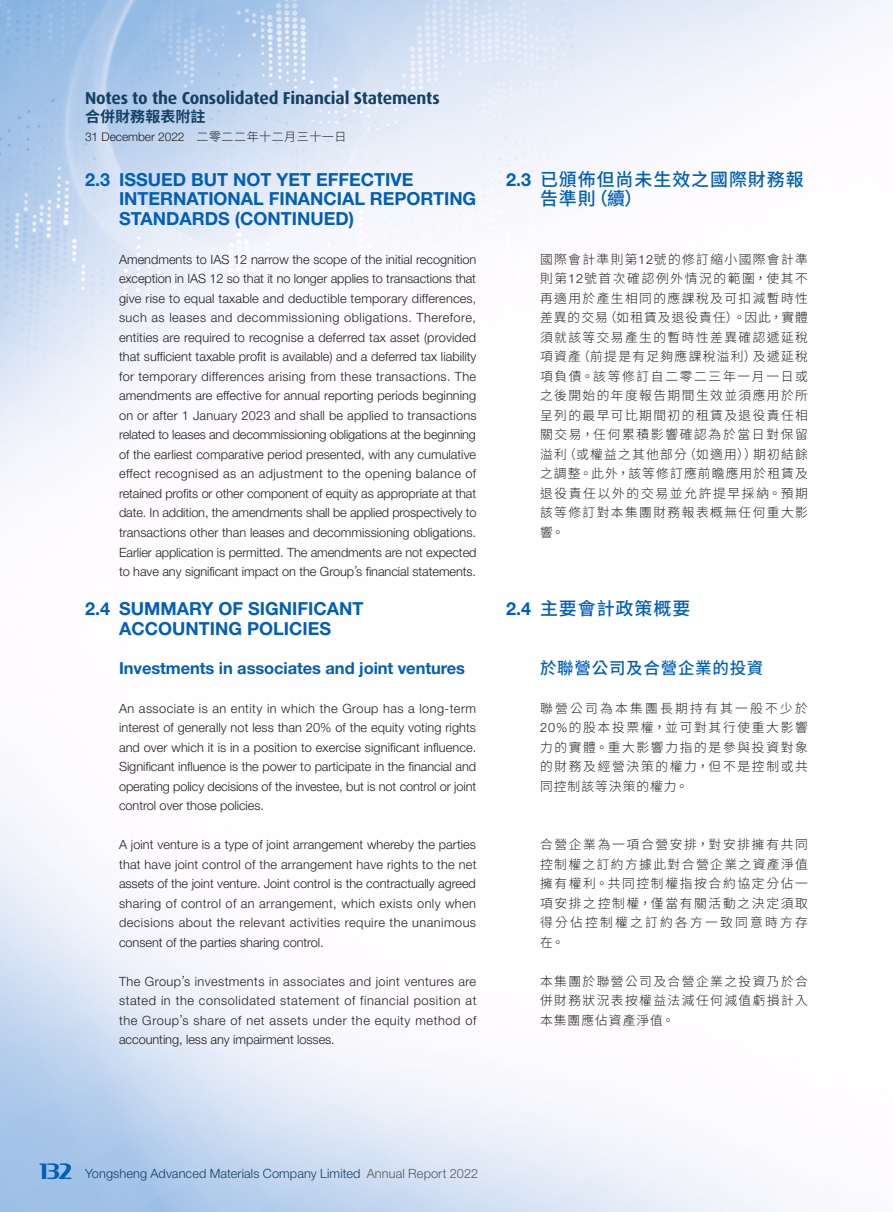
<style>
.page{position:relative;width:893px;height:1212px;background:#fff}
.page>*{position:absolute;margin:0;border:0;box-sizing:border-box;transform-origin:0 0}
.Heading_1{font:700 18px/19.5px "Helvetica Neue LT Std";color:#005fb9}
.C_Heading_1{font:500 18px/19.5px "Source Han Sans TC";letter-spacing:.05em;color:#005fb9}
.t1{font:700 17.25px "Dax";letter-spacing:-.01em;color:#124164}
.Heading_2{font:700 16.5px "Helvetica Neue LT Std";letter-spacing:-.005em;color:#005fb9}
.C_Heading_2{font:500 16.5px "Source Han Sans TC";letter-spacing:.045em;color:#005fb9}
.t2{font:700 15px "Source Han Sans TC";letter-spacing:.005em;color:#124164}
.Body_Text{font:300 12.75px/19.5px "Helvetica Neue LT Std";letter-spacing:-.005em;color:#231f20;text-align:justify}
.C_Body_Text{font:300 12.75px/19.5px "Source Han Sans TC";letter-spacing:.13em;color:#231f20;text-align:justify}
.t3{font:300 12.75px "Helvetica Neue LT Std";letter-spacing:.01em;color:#124164}
.t4{font:300 12px "Helvetica Neue LT Std";letter-spacing:-.005em;color:#231f20}
.s1{font-family:"Source Han Sans TC"}
.s2{font-family:"Helvetica Neue LT Std";font-weight:700}
.s3{font-family:"Helvetica Neue LT Std"}
.s4{font-family:"Condor";font-weight:700;font-size:21px;color:#005fb9}
.s5{color:#57585a}
</style>
<div class="page">
<img style="left:0;top:0;width:890px;height:1212px">
<h2 class="t1" style="left:85px;top:88px;width:356px">Notes to the Consolidated Financial Statements</h2>
<p class="t2" style="left:85px;top:108px;width:122px">合併財務報表附註</p>
<p class="t4" style="left:85px;top:130px;width:263px">31 December 2022<span class="s1">　二零二二年十二月三十一日</span></p>
<p class="Heading_1" style="left:119px;top:169px;width:359px;text-indent:-34px">2.3 ISSUED BUT NOT YET EFFECTIVE<br>INTERNATIONAL FINANCIAL REPORTING<br>STANDARDS (CONTINUED)</p>
<p class="Body_Text" style="left:119px;top:249px;width:359px">Amendments to IAS 12 narrow the scope of the initial recognition exception in IAS 12 so that it no longer applies to transactions that give rise to equal taxable and deductible temporary differences, such as leases and decommissioning obligations. Therefore, entities are required to recognise a deferred tax asset (provided that sufficient taxable profit is available) and a deferred tax liability for temporary differences arising from these transactions. The amendments are effective for annual reporting periods beginning on or after 1 January 2023 and shall be applied to transactions related to leases and decommissioning obligations at the beginning of the earliest comparative period presented, with any cumulative effect recognised as an adjustment to the opening balance of retained profits or other component of equity as appropriate at that date. In addition, the amendments shall be applied prospectively to transactions other than leases and decommissioning obligations.<br>Earlier application is permitted. The amendments are not expected to have any significant impact on the Group’s financial statements.</p>
<p class="Heading_1" style="left:85px;top:598px;width:280px;text-align:center">2.4 SUMMARY OF SIGNIFICANT<br>ACCOUNTING POLICIES</p>
<p class="Heading_2" style="left:119px;top:657px;width:348px">Investments in associates and joint ventures</p>
<p class="Body_Text" style="left:119px;top:698px;width:359px">An associate is an entity in which the Group has a long-term interest of generally not less than 20% of the equity voting rights and over which it is in a position to exercise significant influence.<br>Significant influence is the power to participate in the financial and operating policy decisions of the investee, but is not control or joint control over those policies.</p>
<p class="Body_Text" style="left:119px;top:834px;width:359px">A joint venture is a type of joint arrangement whereby the parties that have joint control of the arrangement have rights to the net assets of the joint venture. Joint control is the contractually agreed sharing of control of an arrangement, which exists only when decisions about the relevant activities require the unanimous consent of the parties sharing control.</p>
<p class="Body_Text" style="left:119px;top:971px;width:359px">The Group’s investments in associates and joint ventures are stated in the consolidated statement of financial position at the Group’s share of net assets under the equity method of accounting, less any impairment losses.</p>
<p class="C_Heading_1" style="left:540px;top:170px;width:265px;text-indent:-34px"><span class="s2">2.3</span> 已頒佈但尚未生效之國際財務報告準則（續）</p>
<p class="C_Body_Text" style="left:540px;top:250px;width:269px">國際會計準則第<span class="s3">12</span>號的修訂縮小國際會計準則第<span class="s3">12</span>號首次確認例外情況的範圍，使其不再適用於產生相同的應課稅及可扣減暫時性差異的交易（如租賃及退役責任）。因此，實體須就該等交易產生的暫時性差異確認遞延稅項資產（前提是有足夠應課稅溢利）及遞延稅項負債。該等修訂自二零二三年一月一日或之後開始的年度報告期間生效並須應用於所呈列的最早可比期間初的租賃及退役責任相關交易，任何累積影響確認為於當日對保留溢利（或權益之其他部分（如適用））期初結餘之調整。此外，該等修訂應前瞻應用於租賃及退役責任以外的交易並允許提早採納。預期該等修訂對本集團財務報表概無任何重大影響。</p>
<p class="C_Heading_1" style="left:506px;top:599px;width:186px"><span class="s2">2.4</span> 主要會計政策概要</p>
<p class="C_Heading_2" style="left:540px;top:658px;width:225px">於聯營公司及合營企業的投資</p>
<p class="C_Body_Text" style="left:540px;top:698px;width:269px">聯營公司為本集團長期持有其一般不少於<span class="s3">20%</span>的股本投票權，並可對其行使重大影響力的實體。重大影響力指的是參與投資對象的財務及經營決策的權力，但不是控制或共同控制該等決策的權力。</p>
<p class="C_Body_Text" style="left:540px;top:835px;width:269px">合營企業為一項合營安排，對安排擁有共同控制權之訂約方據此對合營企業之資產淨值擁有權利。共同控制權指按合約協定分佔一項安排之控制權，僅當有關活動之決定須取得分佔控制權之訂約各方一致同意時方存在。</p>
<p class="C_Body_Text" style="left:540px;top:971px;width:269px">本集團於聯營公司及合營企業之投資乃於合併財務狀況表按權益法減任何減值虧損計入本集團應佔資產淨值。</p>
<p class="t3" style="left:39px;top:1165px;width:440px"><span class="s4">132</span> Yongsheng Advanced Materials Company Limited <span class="s5">Annual Report 2022</span></p>
</div>
